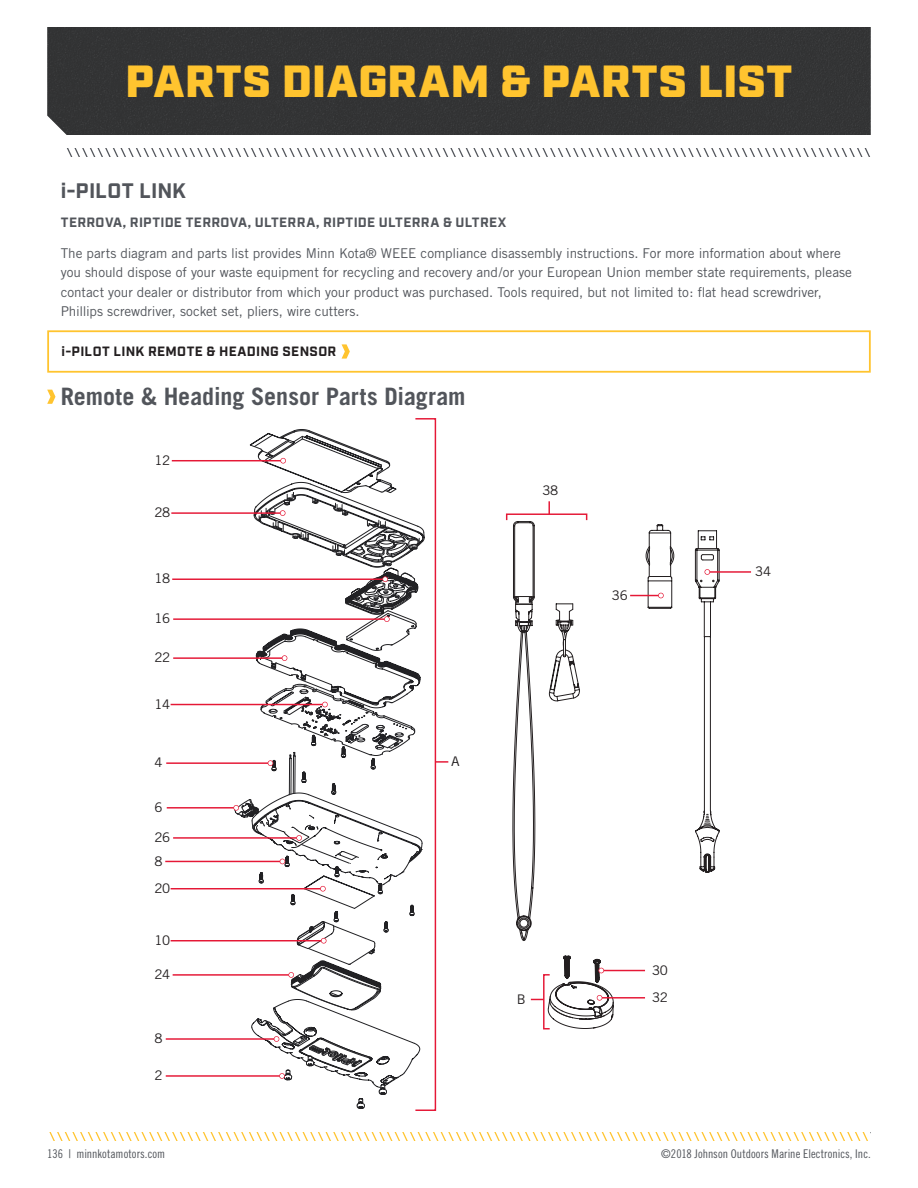
<style>
.page{position:relative;width:918px;height:1188px;background:#fff}
.page>*{position:absolute;margin:0;border:0;box-sizing:border-box;transform-origin:0 0}
.t1{font:900 45px "Industry";letter-spacing:.025em;color:#ffc42f}
.t2{font:700 24px "Trade Gothic";letter-spacing:-.005em;color:#52555b}
.t3{font:700 21px "Industry";letter-spacing:.015em;color:#52555b}
.t4{font:13.5px/19.5px "Trade Gothic";letter-spacing:-.005em;color:#52555b}
.t5{font:700 13.5px "Industry";letter-spacing:.025em;color:#52555b}
.t6{font:700 13.5px "Industry";letter-spacing:.025em;color:#231f20}
.t7{font:13.2px/27.3px "Trade Gothic";letter-spacing:-.03em;color:#231f20}
.t8{font:13.2px "Trade Gothic";letter-spacing:-.03em;color:#231f20;scale:1.06 1}
.t9{font:12px "Trade Gothic Cond Eighteen";letter-spacing:.005em;color:#52555b}
</style>
<div class="page">
<svg style="left:49px;top:1132px;width:819px;height:8px"></svg>
<div style="left:47px;top:27px;width:824px;height:108px;background:#333435"></div>
<svg style="left:67px;top:148px;width:803px;height:8px"></svg>
<svg style="left:258px;top:429px;width:133px;height:53px"></svg>
<hr style="left:171px;top:512px;width:112px;height:2px;background:#e51836">
<hr style="left:172px;top:579px;width:213px;height:1px;background:#e51836">
<hr style="left:173px;top:618px;width:214px;height:2px;background:#e51836">
<hr style="left:173px;top:657px;width:112px;height:2px;background:#e51836">
<hr style="left:171px;top:704px;width:154px;height:1px;background:#e51836">
<hr style="left:166px;top:762px;width:105px;height:2px;background:#e51836">
<hr style="left:173px;top:837px;width:126px;height:2px;background:#e51836">
<hr style="left:165px;top:861px;width:118px;height:1px;background:#e51836">
<hr style="left:167px;top:807px;width:69px;height:2px;background:#e51836">
<hr style="left:171px;top:940px;width:153px;height:1px;background:#e51836">
<hr style="left:171px;top:888px;width:152px;height:1px;background:#e51836">
<hr style="left:166px;top:1038px;width:111px;height:2px;background:#e51836">
<hr style="left:166px;top:1075px;width:116px;height:2px;background:#e51836">
<hr style="left:173px;top:974px;width:118px;height:2px;background:#e51836">
<svg style="left:233px;top:482px;width:181px;height:605px"></svg>
<svg style="left:414px;top:418px;width:231px;height:693px"></svg>
<hr style="left:172px;top:460px;width:111px;height:1px;background:#e51836">
<svg style="left:280px;top:458px;width:6px;height:6px"></svg>
<svg style="left:614px;top:548px;width:31px;height:393px"></svg>
<hr style="left:630px;top:595px;width:31px;height:1px;background:#e51836">
<hr style="left:707px;top:571px;width:44px;height:2px;background:#e51836">
<svg style="left:645px;top:524px;width:75px;height:349px"></svg>
<svg style="left:505px;top:500px;width:109px;height:611px"></svg>
<div style="left:47px;top:330px;width:824px;height:43px;border:2px solid #ffc42f"></div>
<svg style="left:342px;top:344px;width:8px;height:15px"></svg>
<svg style="left:47px;top:390px;width:8px;height:14px"></svg>
<h1 class="t1" style="left:126px;top:55px;width:668px">PARTS DIAGRAM &amp; PARTS LIST</h1>
<p class="t3" style="left:61px;top:179px;width:127px">i-PILOT LINK</p>
<p class="t5" style="left:61px;top:214px;width:447px">TERROVA, RIPTIDE TERROVA, ULTERRA, RIPTIDE ULTERRA &amp; ULTREX</p>
<p class="t4" style="left:61px;top:243px;width:793px">The parts diagram and parts list provides Minn Kota® WEEE compliance disassembly instructions. For more information about where you should dispose of your waste equipment for recycling and recovery and/or your European Union member state requirements, please contact your dealer or distributor from which your product was purchased. Tools required, but not limited to: flat head screwdriver, Phillips screwdriver, socket set, pliers, wire cutters.</p>
<p class="t6" style="left:62px;top:344px;width:276px">i-PILOT LINK REMOTE &amp; HEADING SENSOR</p>
<p class="t2" style="left:61px;top:382px;width:406px">Remote &amp; Heading Sensor Parts Diagram</p>
<p class="t7" style="left:154px;top:446px;width:17px">12</p>
<p class="t7" style="left:154px;top:499px;width:17px">28</p>
<p class="t7" style="left:154px;top:565px;width:17px">18</p>
<p class="t7" style="left:154px;top:605px;width:17px">16</p>
<p class="t7" style="left:154px;top:644px;width:17px">22</p>
<p class="t7" style="left:154px;top:690px;width:17px">14</p>
<p class="t7" style="left:154px;top:749px;width:10px">4</p>
<p class="t7" style="left:154px;top:793px;width:10px">6</p>
<p class="t7" style="left:154px;top:825px;width:17px;line-height:23.5px">26<br>8</p>
<p class="t7" style="left:154px;top:874px;width:17px">20</p>
<p class="t7" style="left:154px;top:926px;width:17px">10</p>
<p class="t7" style="left:154px;top:961px;width:17px">24</p>
<p class="t7" style="left:154px;top:1025px;width:10px">8</p>
<p class="t7" style="left:154px;top:1062px;width:10px">2</p>
<p class="t8" style="left:451px;top:754px;width:10px">A</p>
<p class="t7" style="left:543px;top:477px;width:17px">38</p>
<p class="t7" style="left:612px;top:581px;width:17px">36</p>
<p class="t7" style="left:517px;top:986px;width:10px">B</p>
<p class="t7" style="left:652px;top:956px;width:17px">30<br>32</p>
<p class="t7" style="left:755px;top:558px;width:17px">34</p>
<p class="t9" style="left:47px;top:1146px;width:119px">136 | minnkotamotors.com</p>
<p class="t9" style="left:661px;top:1147px;width:211px">©2018 Johnson Outdoors Marine Electronics, Inc.</p>
</div>
